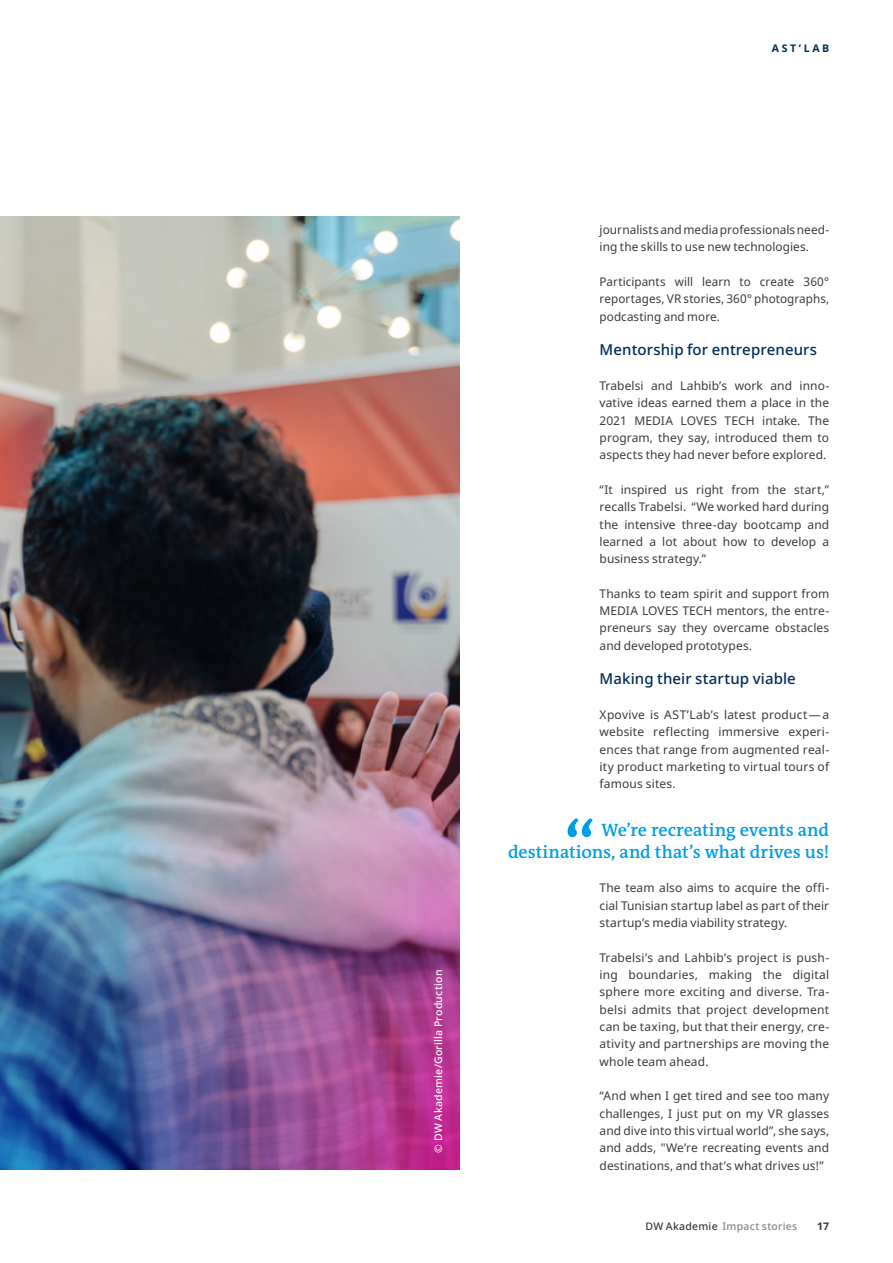
<style>
.page{position:relative;width:893px;height:1263px;background:#fff}
.page>*{position:absolute;margin:0;border:0;box-sizing:border-box;transform-origin:0 0}
.t1{font:600 18px/21.6px "DW The Antiqua B W6";letter-spacing:-.005em;color:#009ee3;text-align:right}
.t2{font:500 15px "Noto Sans";letter-spacing:.005em;color:#002a58}
.t3{font:12px/17.4px "Noto Sans";letter-spacing:.01em;color:#3b3b3a;text-align:justify}
.t4{font:500 10.5px "Noto Sans";letter-spacing:.02em;color:#fff}
.t5{font:500 10.5px "Noto Sans";letter-spacing:.02em;color:#878786}
.t6{font:700 10.5px "Noto Sans";letter-spacing:.25em;color:#002a58}
.t7{font:700 10.5px "Noto Sans";color:#3b3b3a}
.s1{color:#3b3b3a}
</style>
<div class="page">
<img style="left:0;top:217px;width:459px;height:424px">
<img style="left:0;top:641px;width:459px;height:528px">
<svg style="left:567px;top:818px;width:26px;height:19px"></svg>
<p class="t6" style="left:772px;top:41px;width:59px">AST’LAB</p>
<p class="t4" style="left:431px;top:1152px;width:185px;rotate:-90deg">© DW Akademie/Gorilla Production</p>
<p class="t3" style="left:600px;top:221px;width:231px">journalists and media professionals need&shy;ing the skills to use new technologies.</p>
<p class="t3" style="left:600px;top:273px;width:231px">Participants will learn to create 360° reportages, VR stories, 360° photographs, podcasting and more.</p>
<p class="t2" style="left:600px;top:339px;width:219px">Mentorship for entrepreneurs</p>
<p class="t3" style="left:600px;top:377px;width:231px">Trabelsi and Lahbib’s work and inno&shy;vative ideas earned them a place in the 2021 MEDIA LOVES TECH intake. The program, they say, introduced them to aspects they had never before explored.</p>
<p class="t3" style="left:600px;top:481px;width:231px">“It inspired us right from the start,” recalls Trabelsi. “We worked hard during the intensive three-day bootcamp and learned a lot about how to develop a business strategy.”</p>
<p class="t3" style="left:600px;top:585px;width:231px">Thanks to team spirit and support from MEDIA LOVES TECH mentors, the entre&shy;preneurs say they overcame obstacles and developed prototypes.</p>
<p class="t2" style="left:600px;top:668px;width:198px">Making their startup viable</p>
<p class="t3" style="left:600px;top:706px;width:231px">Xpovive is AST’Lab’s latest product—a website reflecting immersive experi&shy;ences that range from augmented real&shy;ity product marketing to virtual tours of famous sites.</p>
<h1 class="t1" style="left:508px;top:819px;width:323px">We’re recreating events and destinations, and that’s what drives us!</h1>
<p class="t3" style="left:600px;top:879px;width:231px">The team also aims to acquire the offi&shy;cial Tunisian startup label as part of their startup’s media viability strategy.</p>
<p class="t3" style="left:600px;top:949px;width:231px">Trabelsi’s and Lahbib’s project is push&shy;ing boundaries, making the digital sphere more exciting and diverse. Tra&shy;belsi admits that project development can be taxing, but that their energy, cre&shy;ativity and partnerships are moving the whole team ahead.</p>
<p class="t3" style="left:600px;top:1087px;width:231px">“And when I get tired and see too many challenges, I just put on my VR glasses and dive into this virtual world”, she says, and adds, "We’re recreating events and destinations, and that’s what drives us!”</p>
<p class="t5" style="left:646px;top:1219px;width:153px"><span class="s1">DW Akademie</span> Impact stories</p>
<p class="t7" style="left:817px;top:1219px;width:13px">17</p>
</div>
